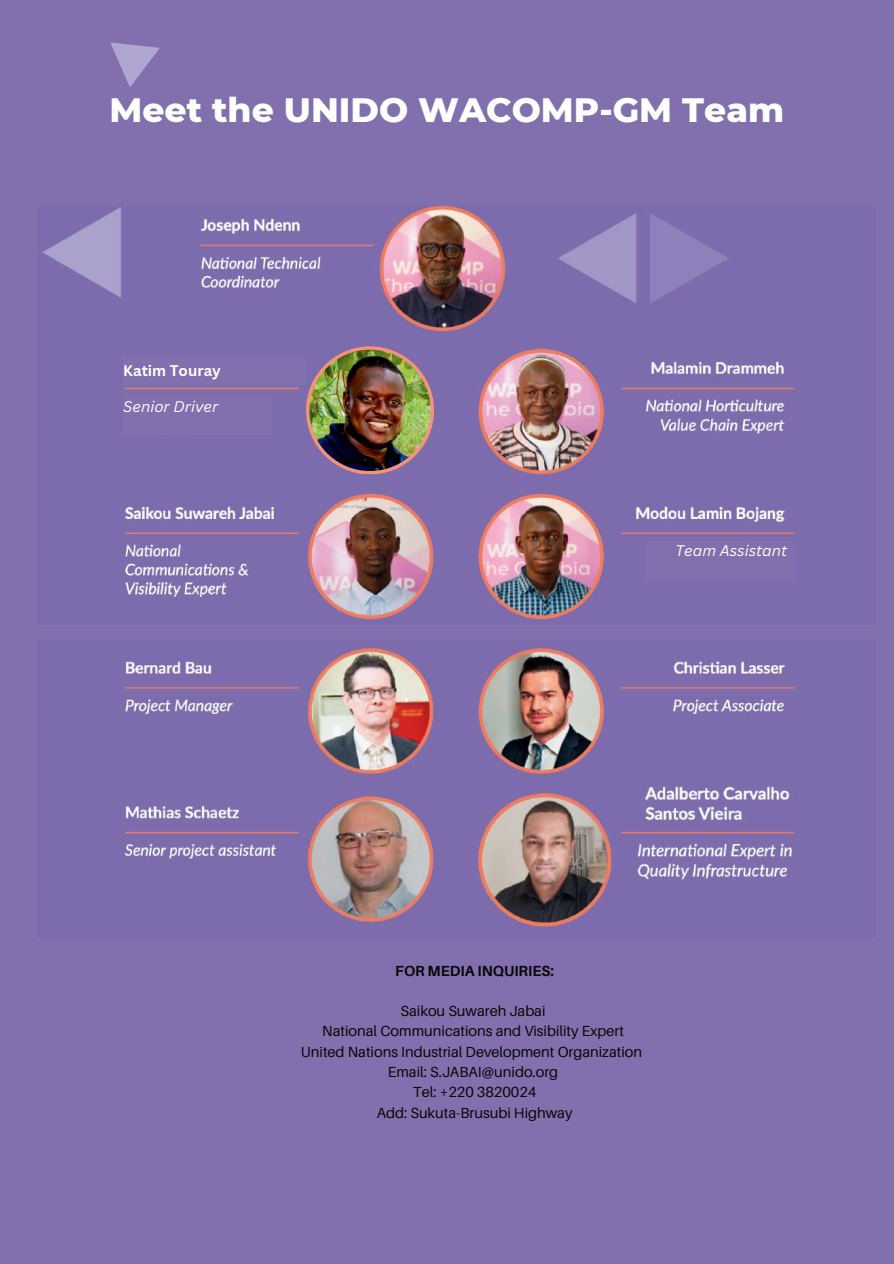
<style>
.page{position:relative;width:894px;height:1264px;background:#fff}
.page>*{position:absolute;margin:0;border:0;box-sizing:border-box;transform-origin:0 0}
.t1{font:800 34.5px "Montserrat";color:#fff}
.t2{font:italic 15px "Canva Sans";color:#fff}
.t3{font:700 15px "Canva Sans";color:#fff}
.t4{font:14.7px/20.2px "Aileron";color:#080704;text-align:center}
.t5{font:700 14.7px "Aileron";color:#080704}
</style>
<div class="page">
<div style="left:0;top:0;width:893px;height:1263px;background:#816fae"></div>
<img style="left:42px;top:206px;width:753px;height:414px">
<svg style="left:111px;top:42px;width:49px;height:45px"></svg>
<img style="left:124px;top:646px;width:671px;height:276px">
<img style="left:474px;top:782px;width:141px;height:146px">
<img style="left:624px;top:782px;width:171px;height:42px">
<img style="left:616px;top:840px;width:179px;height:50px">
<svg style="left:306px;top:346px;width:128px;height:128px"></svg>
<img style="left:309px;top:350px;width:121px;height:121px;border-radius:50%">
<div style="left:123px;top:356px;width:183px;height:29px;background:#816fae"></div>
<div style="left:123px;top:395px;width:148px;height:40px;background:#816fae"></div>
<div style="left:646px;top:541px;width:148px;height:41px;background:#816fae"></div>
<h1 class="t1" style="left:109px;top:85px;width:676px">Meet the UNIDO WACOMP-GM Team</h1>
<p class="t3" style="left:123px;top:362px;width:99px">Katim Touray</p>
<p class="t2" style="left:123px;top:397px;width:97px">Senior Driver</p>
<p class="t2" style="left:675px;top:541px;width:113px">Team Assistant</p>
<p class="t5" style="left:395px;top:962px;width:160px">FOR MEDIA INQUIRIES:</p>
<p class="t4" style="left:301px;top:1001px;width:343px">Saikou Suwareh Jabai<br>National Communications and Visibility Expert United Nations Industrial Development Organization Email: S.JABAI@unido.org<br>Tel: +220 3820024<br>Add: Sukuta-Brusubi Highway</p>
</div>
